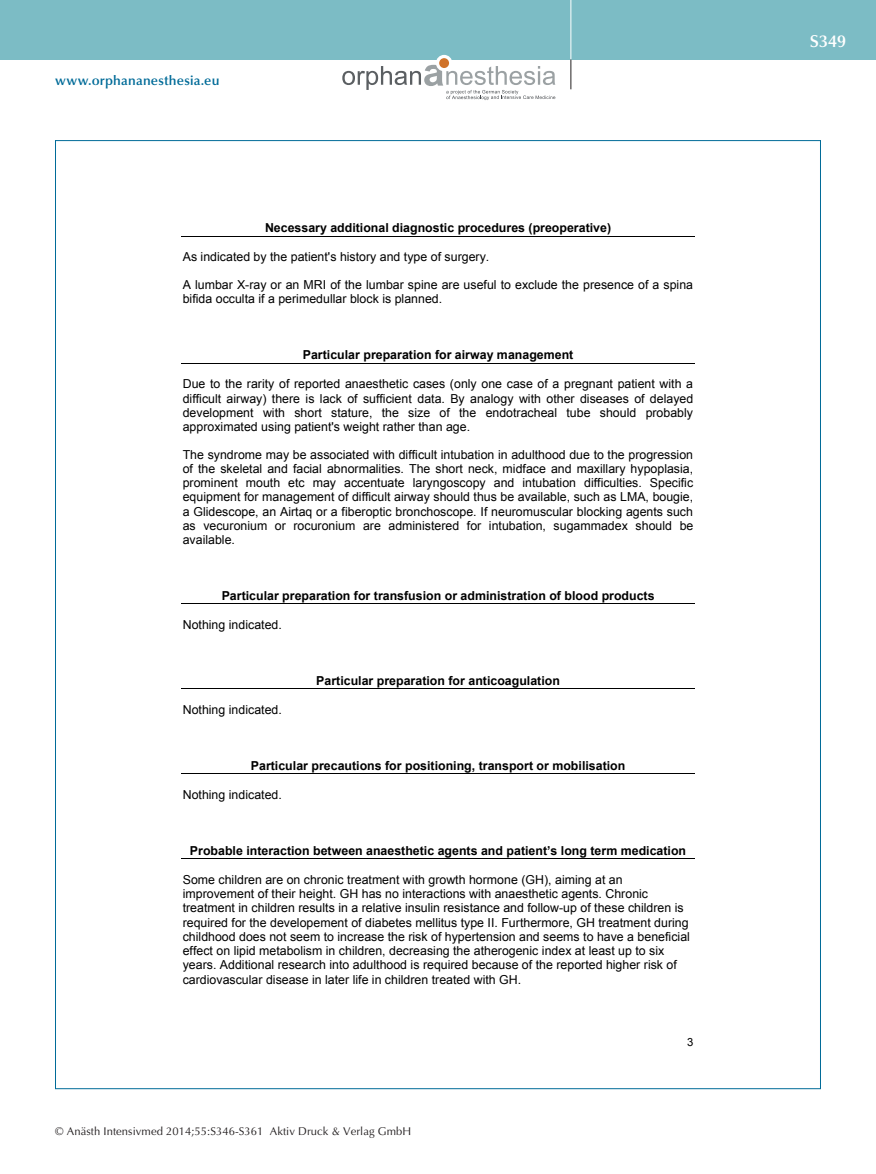
<style>
.page{position:relative;width:876px;height:1174px;background:#fff}
.page>*{position:absolute;margin:0;border:0;box-sizing:border-box;transform-origin:0 0}
.t1{font:600 17.25px "Optima";color:#fff}
.t2{font:600 13.5px "Optima";letter-spacing:.015em;color:#006b98}
.t3{font:12.3px/14.2px "Arial";color:#000}
.t4{font:700 12.3px "Arial";color:#000}
.t5{font:11.25px "Optima";letter-spacing:.005em;color:#231f20}
.t6{font:11.25px "Arial";color:#000}
</style>
<div class="page">
<div style="left:0;top:0;width:876px;height:60px;background:#7cbcc5"></div>
<hr style="left:571px;top:0;width:1px;height:60px;background:#fff">
<svg style="left:571px;top:60px;width:1px;height:29px"></svg>
<svg style="left:436px;top:55px;width:16px;height:16px"></svg>
<div style="left:439px;top:58px;width:10px;height:10px;background:#d0732a;border-radius:50%"></div>
<svg style="left:342px;top:65px;width:213px;height:35px"></svg>
<hr style="left:181px;top:236px;width:514px;height:1px;background:#000">
<hr style="left:181px;top:363px;width:514px;height:1px;background:#000">
<hr style="left:181px;top:603px;width:514px;height:1px;background:#000">
<hr style="left:181px;top:688px;width:514px;height:1px;background:#000">
<hr style="left:181px;top:773px;width:514px;height:1px;background:#000">
<hr style="left:181px;top:858px;width:514px;height:1px;background:#000">
<p class="t2" style="left:55px;top:73px;width:166px">www.orphananesthesia.eu</p>
<p class="t4" style="left:265px;top:219px;width:348px">Necessary additional diagnostic procedures (preoperative)</p>
<p class="t3" style="left:183px;top:250px;width:308px">As indicated by the patient's history and type of surgery.</p>
<p class="t3" style="left:183px;top:278px;width:512px">A lumbar X-ray or an MRI of the lumbar spine are useful to exclude the presence of a spina bifida occulta if a perimedullar block is planned.</p>
<p class="t4" style="left:303px;top:346px;width:272px">Particular preparation for airway management</p>
<p class="t3" style="left:183px;top:377px;width:512px;text-align:justify">Due to the rarity of reported anaesthetic cases (only one case of a pregnant patient with a difficult airway) there is lack of sufficient data. By analogy with other diseases of delayed development with short stature, the size of the endotracheal tube should probably approximated using patient's weight rather than age.</p>
<p class="t3" style="left:183px;top:447px;width:512px;text-align:justify">The syndrome may be associated with difficult intubation in adulthood due to the progression of the skeletal and facial abnormalities. The short neck, midface and maxillary hypoplasia, prominent mouth etc may accentuate laryngoscopy and intubation difficulties. Specific equipment for management of difficult airway should thus be available, such as LMA, bougie, a Glidescope, an Airtaq or a fiberoptic bronchoscope. If neuromuscular blocking agents such as vecuronium or rocuronium are administered for intubation, sugammadex should be available.</p>
<p class="t4" style="left:222px;top:587px;width:434px">Particular preparation for transfusion or administration of blood products</p>
<p class="t3" style="left:183px;top:618px;width:101px">Nothing indicated.</p>
<p class="t3" style="left:183px;top:703px;width:101px">Nothing indicated.</p>
<p class="t4" style="left:316px;top:672px;width:245px">Particular preparation for anticoagulation</p>
<p class="t4" style="left:251px;top:757px;width:376px">Particular precautions for positioning, transport or mobilisation</p>
<p class="t3" style="left:183px;top:787px;width:101px">Nothing indicated.</p>
<p class="t4" style="left:190px;top:842px;width:498px">Probable interaction between anaesthetic agents and patient’s long term medication</p>
<p class="t3" style="left:183px;top:872px;width:509px">Some children are on chronic treatment with growth hormone (GH), aiming at an improvement of their height. GH has no interactions with anaesthetic agents. Chronic treatment in children results in a relative insulin resistance and follow-up of these children is required for the developement of diabetes mellitus type II. Furthermore, GH treatment during childhood does not seem to increase the risk of hypertension and seems to have a beneficial effect on lipid metabolism in children, decreasing the atherogenic index at least up to six years. Additional research into adulthood is required because of the reported higher risk of cardiovascular disease in later life in children treated with GH.</p>
<p class="t5" style="left:55px;top:1125px;width:357px">© Anästh Intensivmed 2014;55:S346-S361 Aktiv Druck &amp; Verlag GmbH</p>
<p class="t6" style="left:687px;top:1035px;width:8px">3</p>
<h1 class="t1" style="left:810px;top:31px;width:38px">S349</h1>
</div>
